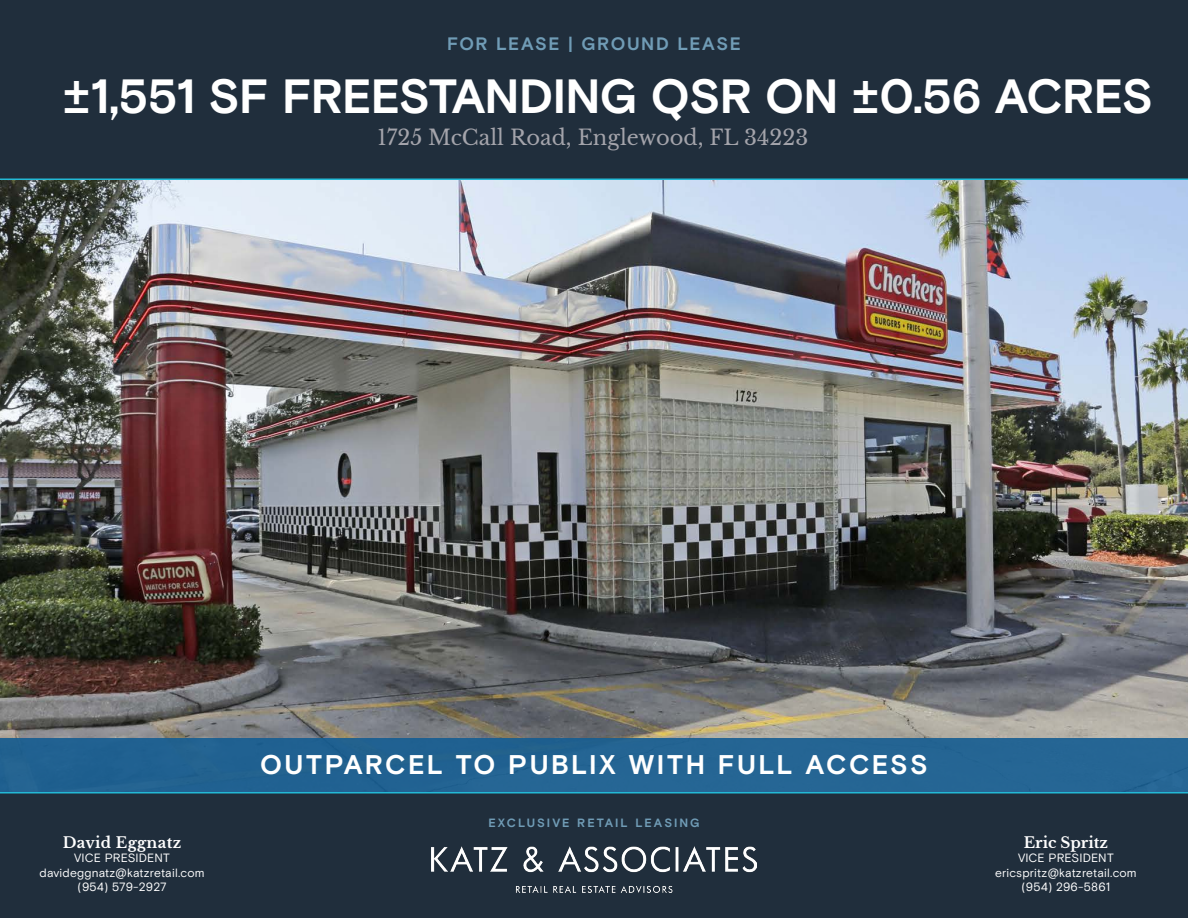
<style>
.page{position:relative;width:1188px;height:918px;background:#202e3c}
.page>*{position:absolute;margin:0;border:0;box-sizing:border-box;transform-origin:0 0}
.t1{font:700 48px "Basis Grotesque Pro";letter-spacing:-.015em;color:#fff}
.t2{font:700 27px "Basis Grotesque Pro";letter-spacing:.085em;color:#fff}
.t3{font:21px "Libre Baskerville";color:#a4a4ab}
.t4{font:700 18px "Basis Grotesque Pro";letter-spacing:.085em;color:#709cb6}
.t5{font:700 15px "Libre Baskerville";letter-spacing:.005em;color:#fff}
.t6{font:12px "Basis Grotesque Pro";letter-spacing:.01em;color:#fff}
.t7{font:700 12px "Basis Grotesque Pro";letter-spacing:.165em;color:#709cb6}
</style>
<div class="page">
<img style="left:0;top:178px;width:1188px;height:616px">
<div style="left:0;top:738px;width:1188px;height:54px;background:#246493"></div>
<img style="left:432px;top:846px;width:324px;height:46px">
<p class="t4" style="left:447px;top:33px;width:295px">FOR LEASE | GROUND LEASE</p>
<p class="t1" style="left:63px;top:68px;width:1092px">±1,551 SF FREESTANDING QSR ON ±0.56 ACRES</p>
<p class="t3" style="left:378px;top:124px;width:432px">1725 McCall Road, Englewood, FL 34223</p>
<p class="t2" style="left:260px;top:749px;width:669px">OUTPARCEL TO PUBLIX WITH FULL ACCESS</p>
<p class="t5" style="left:63px;top:833px;width:120px">David Eggnatz</p>
<p class="t6" style="left:74px;top:851px;width:97px">VICE PRESIDENT</p>
<p class="t6" style="left:40px;top:865px;width:167px">davideggnatz@katzretail.com</p>
<p class="t6" style="left:78px;top:880px;width:91px">(954) 579-2927</p>
<p class="t7" style="left:488px;top:816px;width:213px">EXCLUSIVE RETAIL LEASING</p>
<p class="t5" style="left:1024px;top:833px;width:86px">Eric Spritz</p>
<p class="t6" style="left:1018px;top:851px;width:97px">VICE PRESIDENT</p>
<p class="t6" style="left:995px;top:865px;width:143px">ericspritz@katzretail.com</p>
<p class="t6" style="left:1021px;top:880px;width:90px">(954) 296-5861</p>
</div>
